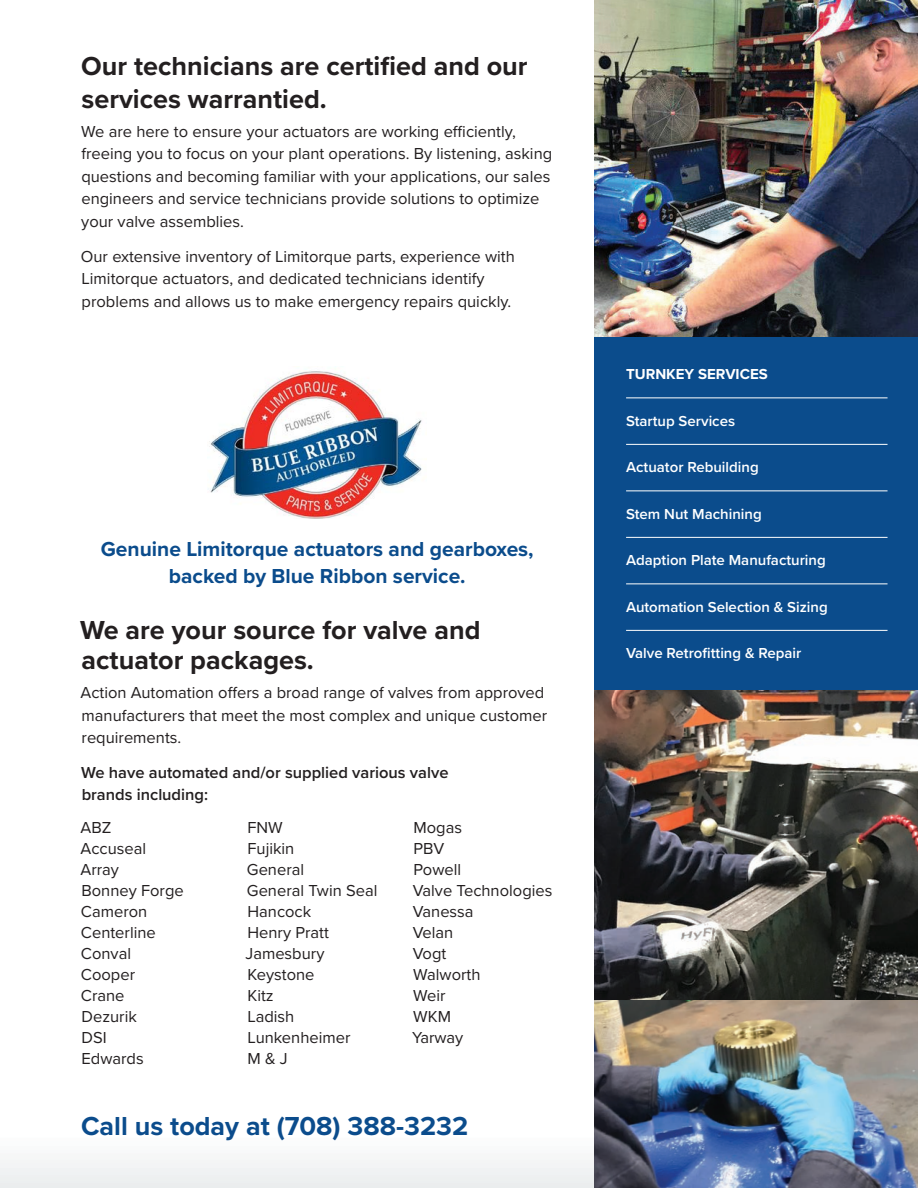
<style>
.page{position:relative;width:918px;height:1188px;background:#fff}
.page>*{position:absolute;margin:0;border:0;box-sizing:border-box;transform-origin:0 0}
.t1{font:700 27px/32.4px "Proxima Nova";color:#231f20}
.t2{font:700 27px "Proxima Nova";color:#0b4c8c}
.t3{font:700 21px/27px "Proxima Nova";color:#0b4c8c;text-align:center}
.Body{font:16.5px/22.5px "Proxima Nova";color:#231f20}
.Body-2{font:600 16.5px/22.5px "Proxima Nova";color:#231f20}
.Body-3{font:600 15px "Proxima Nova";color:#fff}
.Body-4{font:700 15px "Proxima Nova";color:#fff}
</style>
<div class="page">
<img style="left:594px;top:690px;width:324px;height:498px">
<div style="left:0;top:1133px;width:594px;height:55px;background:#f4f5f5"></div>
<img style="left:594px;top:0;width:324px;height:338px">
<div style="left:594px;top:338px;width:324px;height:352px;background:#0b4c8c"></div>
<hr style="left:626px;top:397px;width:262px;height:1px;background:#fff">
<hr style="left:626px;top:444px;width:262px;height:1px;background:#fff">
<hr style="left:626px;top:490px;width:262px;height:1px;background:#fff">
<hr style="left:626px;top:537px;width:262px;height:1px;background:#fff">
<hr style="left:626px;top:583px;width:262px;height:1px;background:#fff">
<hr style="left:626px;top:630px;width:262px;height:1px;background:#fff">
<img style="left:209px;top:371px;width:213px;height:147px">
<h3 class="t1" style="left:81px;top:50px;width:448px">Our technicians are certified and our services warrantied.</h3>
<p class="Body" style="left:81px;top:120px;width:472px">We are here to ensure your actuators are working efficiently, freeing you to focus on your plant operations. By listening, asking questions and becoming familiar with your applications, our sales engineers and service technicians provide solutions to optimize your valve assemblies.</p>
<p class="Body" style="left:81px;top:244px;width:435px">Our extensive inventory of Limitorque parts, experience with<br>Limitorque actuators, and dedicated technicians identify problems and allows us to make emergency repairs quickly.</p>
<h2 class="t3" style="left:101px;top:535px;width:434px">Genuine Limitorque actuators and gearboxes, backed by Blue Ribbon service.</h2>
<h3 class="t1" style="left:80px;top:614px;width:402px;line-height:30px">We are your source for valve and actuator packages.</h3>
<p class="Body" style="left:80px;top:681px;width:468px">Action Automation offers a broad range of valves from approved manufacturers that meet the most complex and unique customer requirements.</p>
<p class="Body-2" style="left:81px;top:761px;width:369px">We have automated and/or supplied various valve brands including:</p>
<p class="Body" style="left:80px;top:816px;width:32px">ABZ</p>
<p class="Body" style="left:80px;top:837px;width:67px">Accuseal</p>
<p class="Body" style="left:80px;top:858px;width:40px">Array</p>
<p class="Body" style="left:82px;top:879px;width:104px">Bonney Forge</p>
<p class="Body" style="left:81px;top:900px;width:68px">Cameron</p>
<p class="Body" style="left:81px;top:921px;width:76px">Centerline</p>
<p class="Body" style="left:81px;top:942px;width:52px">Conval</p>
<p class="Body" style="left:81px;top:963px;width:56px">Cooper</p>
<p class="Body" style="left:81px;top:984px;width:45px">Crane</p>
<p class="Body" style="left:82px;top:1005px;width:57px">Dezurik</p>
<p class="Body" style="left:82px;top:1026px;width:27px">DSI</p>
<p class="Body" style="left:82px;top:1047px;width:64px">Edwards</p>
<p class="Body" style="left:248px;top:816px;width:37px">FNW</p>
<p class="Body" style="left:248px;top:837px;width:48px">Fujikin</p>
<p class="Body" style="left:247px;top:858px;width:59px">General</p>
<p class="Body" style="left:247px;top:879px;width:132px">General Twin Seal</p>
<p class="Body" style="left:248px;top:900px;width:65px">Hancock</p>
<p class="Body" style="left:248px;top:921px;width:83px">Henry Pratt</p>
<p class="Body" style="left:246px;top:942px;width:80px">Jamesbury</p>
<p class="Body" style="left:248px;top:963px;width:69px">Keystone</p>
<p class="Body" style="left:248px;top:984px;width:28px">Kitz</p>
<p class="Body" style="left:248px;top:1005px;width:48px">Ladish</p>
<p class="Body" style="left:248px;top:1026px;width:105px">Lunkenheimer</p>
<p class="Body" style="left:248px;top:1047px;width:42px">M &amp; J</p>
<p class="Body" style="left:414px;top:816px;width:50px">Mogas</p>
<p class="Body" style="left:414px;top:837px;width:32px">PBV</p>
<p class="Body" style="left:414px;top:858px;width:49px">Powell</p>
<p class="Body" style="left:413px;top:879px;width:141px">Valve Technologies</p>
<p class="Body" style="left:413px;top:900px;width:62px">Vanessa</p>
<p class="Body" style="left:413px;top:921px;width:42px">Velan</p>
<p class="Body" style="left:413px;top:942px;width:35px">Vogt</p>
<p class="Body" style="left:413px;top:963px;width:69px">Walworth</p>
<p class="Body" style="left:413px;top:984px;width:34px">Weir</p>
<p class="Body" style="left:413px;top:1005px;width:39px">WKM</p>
<p class="Body" style="left:412px;top:1026px;width:53px">Yarway</p>
<h3 class="t2" style="left:81px;top:1105px;width:389px">Call us today at (708) 388-3232</h3>
<p class="Body-4" style="left:626px;top:363px;width:143px">TURNKEY SERVICES</p>
<p class="Body-3" style="left:626px;top:410px;width:111px">Startup Services</p>
<p class="Body-3" style="left:626px;top:456px;width:134px">Actuator Rebuilding</p>
<p class="Body-3" style="left:626px;top:503px;width:137px">Stem Nut Machining</p>
<p class="Body-3" style="left:626px;top:549px;width:201px">Adaption Plate Manufacturing</p>
<p class="Body-3" style="left:626px;top:596px;width:203px">Automation Selection &amp; Sizing</p>
<p class="Body-3" style="left:626px;top:642px;width:177px">Valve Retrofitting &amp; Repair</p>
</div>
